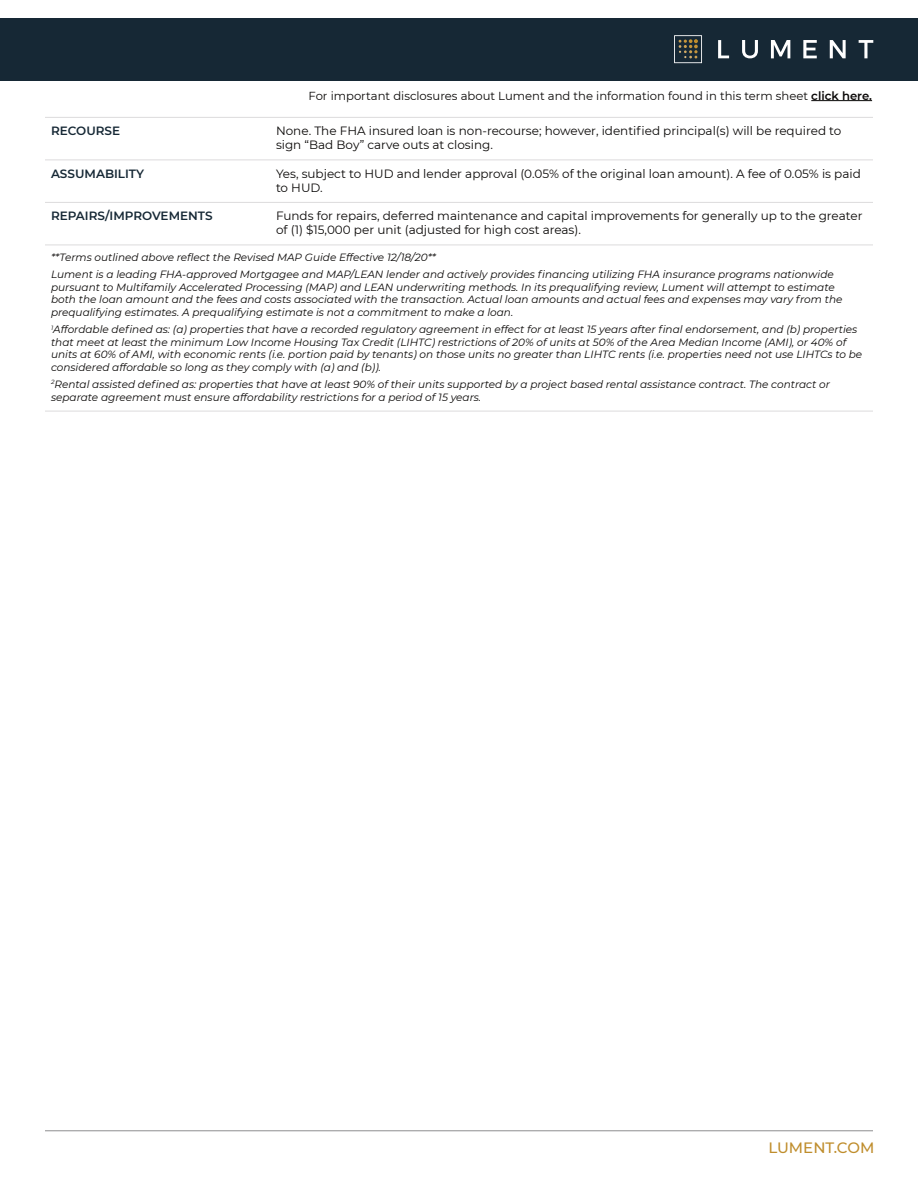
<style>
.page{position:relative;width:918px;height:1188px;background:#fff}
.page>*{position:absolute;margin:0;border:0;box-sizing:border-box;transform-origin:0 0}
.t1{font:500 15px "Montserrat";color:#bf8d2c}
.t2{font:12px/14.4px "Montserrat";color:#0a0807}
.t3{font:600 12px "Montserrat";color:#162835}
.t4{font:11.7px "Montserrat";color:#0a0807}
.t5{font:italic 10.5px/12.6px "Montserrat";color:#0a0807}
.s1{font-weight:600}
</style>
<div class="page">
<div style="left:0;top:18px;width:918px;height:63px;background:#162835"></div>
<svg style="left:674px;top:35px;width:28px;height:28px"></svg>
<svg style="left:718px;top:40px;width:11px;height:18px"></svg>
<svg style="left:742px;top:40px;width:16px;height:18px"></svg>
<svg style="left:771px;top:40px;width:19px;height:18px"></svg>
<svg style="left:830px;top:40px;width:16px;height:18px"></svg>
<svg style="left:859px;top:40px;width:14px;height:18px"></svg>
<svg style="left:803px;top:40px;width:14px;height:18px"></svg>
<hr style="left:45px;top:1130px;width:828px;height:1px;background:#9a9a9c">
<hr style="left:45px;top:117px;width:225px;height:1px;background:#dcdbdc">
<hr style="left:270px;top:117px;width:603px;height:1px;background:#dcdbdc">
<hr style="left:45px;top:160px;width:225px;height:1px;background:#dcdbdc">
<hr style="left:270px;top:160px;width:603px;height:1px;background:#dcdbdc">
<hr style="left:45px;top:202px;width:225px;height:1px;background:#dcdbdc">
<hr style="left:270px;top:202px;width:603px;height:1px;background:#dcdbdc">
<hr style="left:45px;top:245px;width:225px;height:1px;background:#dcdbdc">
<hr style="left:270px;top:245px;width:603px;height:1px;background:#dcdbdc">
<hr style="left:45px;top:411px;width:225px;height:1px;background:#dcdbdc">
<hr style="left:270px;top:411px;width:603px;height:1px;background:#dcdbdc">
<hr style="left:811px;top:100px;width:61px;height:1px;background:#0a0807">
<p class="t4" style="left:309px;top:88px;width:565px">For important disclosures about Lument and the information found in this term sheet <span class="s1">click here.</span></p>
<p class="t3" style="left:51px;top:122px;width:71px">RECOURSE</p>
<p class="t2" style="left:276px;top:123px;width:567px">None. The FHA insured loan is non-recourse; however, identified principal(s) will be required to sign “Bad Boy” carve outs at closing.</p>
<p class="t3" style="left:51px;top:165px;width:95px">ASSUMABILITY</p>
<p class="t2" style="left:276px;top:166px;width:586px">Yes, subject to HUD and lender approval (0.05% of the original loan amount). A fee of 0.05% is paid to HUD.</p>
<p class="t3" style="left:51px;top:207px;width:163px">REPAIRS/IMPROVEMENTS</p>
<p class="t2" style="left:276px;top:208px;width:588px">Funds for repairs, deferred maintenance and capital improvements for generally up to the greater of (1) $15,000 per unit (adjusted for high cost areas).</p>
<p class="t5" style="left:51px;top:248px;width:784px;line-height:17.1px">**Terms outlined above reflect the Revised MAP Guide Effective 12/18/20**<br>Lument is a leading FHA-approved Mortgagee and MAP/LEAN lender and actively provides financing utilizing FHA insurance programs nationwide</p>
<p class="t5" style="left:51px;top:280px;width:793px">pursuant to Multifamily Accelerated Processing (MAP) and LEAN underwriting methods. In its prequalifying review, Lument will attempt to estimate both the loan amount and the fees and costs associated with the transaction. Actual loan amounts and actual fees and expenses may vary from the prequalifying estimates. A prequalifying estimate is not a commitment to make a loan.</p>
<p class="t5" style="left:51px;top:323px;width:813px"><sup>1</sup>Affordable defined as: (a) properties that have a recorded regulatory agreement in effect for at least 15 years after final endorsement, and (b) properties that meet at least the minimum Low Income Housing Tax Credit (LIHTC) restrictions of 20% of units at 50% of the Area Median Income (AMI), or 40% of units at 60% of AMI, with economic rents (i.e. portion paid by tenants) on those units no greater than LIHTC rents (i.e. properties need not use LIHTCs to be considered affordable so long as they comply with (a) and (b)).</p>
<p class="t5" style="left:51px;top:378px;width:781px"><sup>2</sup>Rental assisted defined as: properties that have at least 90% of their units supported by a project based rental assistance contract. The contract or separate agreement must ensure affordability restrictions for a period of 15 years.</p>
<h1 class="t1" style="left:768px;top:1137px;width:108px">LUMENT.COM</h1>
</div>
